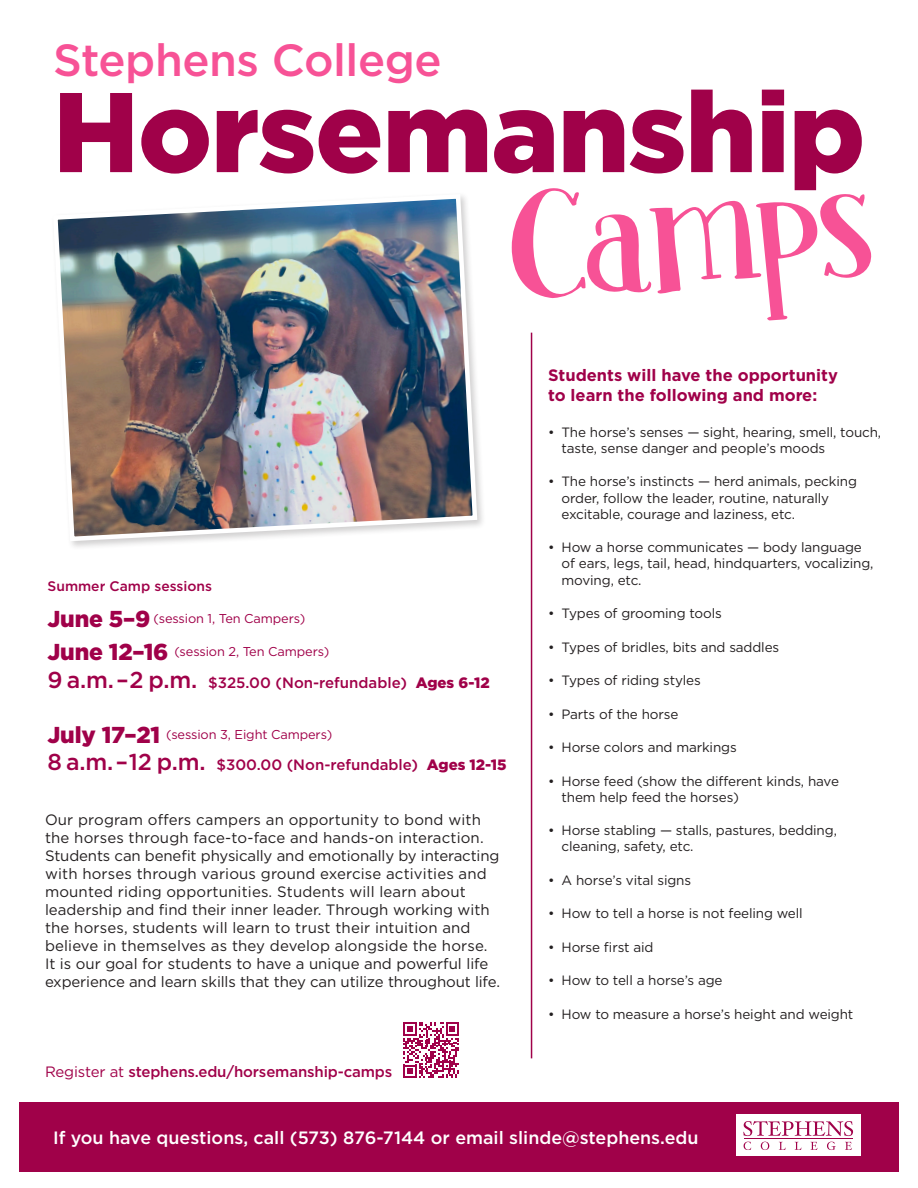
<style>
.page{position:relative;width:918px;height:1188px;background:#fff}
.page>*{position:absolute;margin:0;border:0;box-sizing:border-box;transform-origin:0 0}
.t1{font:164.1px "DK Clochard";color:#f75296;scale:1.11 1}
.t2{font:900 113.1px "Gotham";letter-spacing:-.01em;color:#a00149}
.t3{font:500 45px "Gotham";letter-spacing:-.01em;color:#f75296}
.t4{font:500 17.85px "Gotham";color:#fff}
.t5{font:700 16.5px/19.8px "Gotham";color:#a00149}
.t6{font:15px/18px "Gotham";letter-spacing:.01em;color:#231f20}
.t7{font:500 15px "Gotham";letter-spacing:-.005em;color:#a00149}
.t8{font:500 13.8px "Gotham";color:#a00149}
.t9{font:13.5px/16.2px "Gotham";letter-spacing:-.01em;color:#231f20}
.t10{font:12.75px "Gotham";letter-spacing:-.01em;color:#a00149}
.s1{font-size:136.8px}
.s2{font-weight:900;font-size:23.1px}
.s3{font-size:23.1px}
.s4{font-weight:900}
.s5{font-weight:400}
</style>
<div class="page">
<img style="left:57px;top:196px;width:423px;height:348px">
<hr style="left:531px;top:333px;width:1px;height:725px;background:#a00149">
<div style="left:19px;top:1102px;width:880px;height:69px;background:#a00149"></div>
<div style="left:736px;top:1115px;width:125px;height:41px;background:#fff"></div>
<svg style="left:743px;top:1121px;width:110px;height:15px"></svg>
<svg style="left:744px;top:1142px;width:7px;height:8px"></svg>
<svg style="left:761px;top:1142px;width:8px;height:8px"></svg>
<svg style="left:779px;top:1142px;width:7px;height:8px"></svg>
<svg style="left:795px;top:1142px;width:6px;height:8px"></svg>
<svg style="left:811px;top:1142px;width:7px;height:8px"></svg>
<svg style="left:827px;top:1142px;width:9px;height:8px"></svg>
<svg style="left:845px;top:1142px;width:7px;height:8px"></svg>
<hr style="left:744px;top:1138px;width:109px;height:1px;background:#a00149">
<svg style="left:404px;top:1022px;width:55px;height:56px"></svg>
<p class="t3" style="left:53px;top:31px;width:390px">Stephens College</p>
<p class="t2" style="left:53px;top:54px;width:814px">Horsemanship</p>
<p class="t1" style="left:495px;top:133px;width:337px;rotate:-4deg"><span class="s1">C</span>amps</p>
<p class="t8" style="left:48px;top:578px;width:166px">Summer Camp sessions</p>
<p class="t10" style="left:48px;top:610px;width:259px"><span class="s2">June 5–9</span> (session 1, Ten Campers)</p>
<p class="t10" style="left:48px;top:644px;width:283px"><span class="s2">June 12–16</span> (session 2, Ten Campers)</p>
<p class="t7" style="left:48px;top:673px;width:444px"><span class="s3">9 a.m. – 2 p.m.</span> $325.00 (Non-refundable) <span class="s4">Ages 6-12</span></p>
<p class="t10" style="left:48px;top:726px;width:286px"><span class="s2">July 17–21</span> (session 3, Eight Campers)</p>
<p class="t7" style="left:48px;top:755px;width:461px"><span class="s3">8 a.m. – 12 p.m.</span> $300.00 (Non-refundable) <span class="s4">Ages 12-15</span></p>
<p class="t6" style="left:45px;top:810px;width:457px">Our program offers campers an opportunity to bond with the horses through face-to-face and hands-on interaction.<br>Students can benefit physically and emotionally by interacting with horses through various ground exercise activities and mounted riding opportunities. Students will learn about leadership and find their inner leader. Through working with the horses, students will learn to trust their intuition and believe in themselves as they develop alongside the horse.<br>It is our goal for students to have a unique and powerful life experience and learn skills that they can utilize throughout life.</p>
<p class="t7" style="left:45px;top:1061px;width:349px"><span class="s5">Register at</span> stephens.edu/horsemanship-camps</p>
<p class="t5" style="left:548px;top:365px;width:291px">Students will have the opportunity to learn the following and more:</p>
<p class="t9" style="left:562px;top:424px;width:321px;text-indent:-14px">• The horse’s senses — sight, hearing, smell, touch, taste, sense danger and people’s moods</p>
<p class="t9" style="left:562px;top:473px;width:297px;text-indent:-14px">• The horse’s instincts — herd animals, pecking order, follow the leader, routine, naturally excitable, courage and laziness, etc.</p>
<p class="t9" style="left:562px;top:539px;width:313px;text-indent:-14px">• How a horse communicates — body language of ears, legs, tail, head, hindquarters, vocalizing, moving, etc.</p>
<p class="t9" style="left:548px;top:605px;width:175px">• Types of grooming tools</p>
<p class="t9" style="left:548px;top:638px;width:233px">• Types of bridles, bits and saddles</p>
<p class="t9" style="left:548px;top:672px;width:154px">• Types of riding styles</p>
<p class="t9" style="left:548px;top:705px;width:132px">• Parts of the horse</p>
<p class="t9" style="left:548px;top:739px;width:190px">• Horse colors and markings</p>
<p class="t9" style="left:562px;top:772px;width:279px;text-indent:-14px">• Horse feed (show the different kinds, have them help feed the horses)</p>
<p class="t9" style="left:562px;top:822px;width:277px;text-indent:-14px">• Horse stabling — stalls, pastures, bedding, cleaning, safety, etc.</p>
<p class="t9" style="left:548px;top:872px;width:145px">• A horse’s vital signs</p>
<p class="t9" style="left:548px;top:905px;width:256px">• How to tell a horse is not feeling well</p>
<p class="t9" style="left:548px;top:939px;width:107px">• Horse first aid</p>
<p class="t9" style="left:548px;top:972px;width:176px">• How to tell a horse’s age</p>
<p class="t9" style="left:548px;top:1006px;width:307px">• How to measure a horse’s height and weight</p>
<p class="t4" style="left:53px;top:1126px;width:647px">If you have questions, call (573) 876-7144 or email slinde@stephens.edu</p>
</div>
